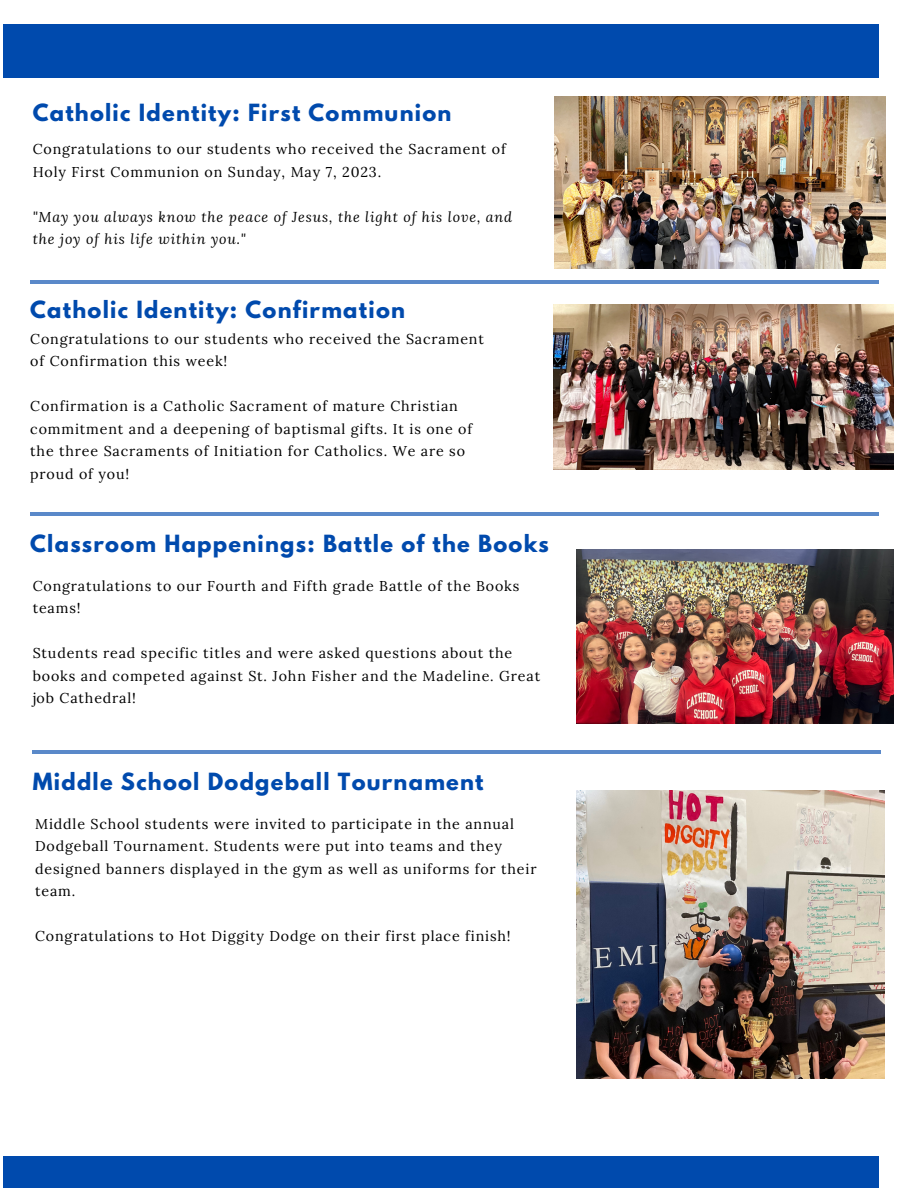
<style>
.page{position:relative;width:918px;height:1188px;background:#fff}
.page>*{position:absolute;margin:0;border:0;box-sizing:border-box;transform-origin:0 0}
.t1{font:700 21px "League Spartan";letter-spacing:.06em;color:#004aad}
.t2{font:14.25px/22.5px "Lora";letter-spacing:.06em;color:#000}
.t3{font:italic 14.25px/22.5px "Lora";letter-spacing:.06em;color:#000}
</style>
<div class="page">
<div style="left:4px;top:1157px;width:875px;height:31px;background:#004aad"></div>
<div style="left:4px;top:25px;width:875px;height:53px;background:#004aad"></div>
<img style="left:577px;top:550px;width:317px;height:173px">
<img style="left:555px;top:96px;width:330px;height:172px">
<hr style="left:30px;top:512px;width:849px;height:4px;background:#5a89c9">
<hr style="left:30px;top:280px;width:849px;height:4px;background:#5a89c9">
<img style="left:553px;top:304px;width:340px;height:166px">
<img style="left:577px;top:790px;width:308px;height:288px">
<hr style="left:33px;top:750px;width:848px;height:4px;background:#5a89c9">
<p class="t1" style="left:33px;top:102px;width:420px">Catholic Identity: First Communion</p>
<p class="t2" style="left:33px;top:138px;width:475px">Congratulations to our students who received the Sacrament of<br>Holy First Communion on Sunday, May 7, 2023.</p>
<p class="t3" style="left:33px;top:205px;width:481px">"May you always know the peace of Jesus, the light of his love, and the joy of his life within you."</p>
<p class="t1" style="left:30px;top:299px;width:376px">Catholic Identity: Confirmation</p>
<p class="t2" style="left:30px;top:327px;width:455px">Congratulations to our students who received the Sacrament of Confirmation this week!</p>
<p class="t2" style="left:30px;top:395px;width:444px">Confirmation is a Catholic Sacrament of mature Christian commitment and a deepening of baptismal gifts. It is one of the three Sacraments of Initiation for Catholics. We are so proud of you!</p>
<p class="t1" style="left:30px;top:533px;width:520px">Classroom Happenings: Battle of the Books</p>
<p class="t2" style="left:33px;top:574px;width:488px">Congratulations to our Fourth and Fifth grade Battle of the Books teams!</p>
<p class="t2" style="left:33px;top:642px;width:509px">Students read specific titles and were asked questions about the books and competed against St. John Fisher and the Madeline. Great job Cathedral!</p>
<p class="t1" style="left:33px;top:772px;width:452px">Middle School Dodgeball Tournament</p>
<p class="t2" style="left:35px;top:812px;width:503px">Middle School students were invited to participate in the annual Dodgeball Tournament. Students were put into teams and they designed banners displayed in the gym as well as uniforms for their team.</p>
<p class="t2" style="left:35px;top:925px;width:477px">Congratulations to Hot Diggity Dodge on their first place finish!</p>
</div>
